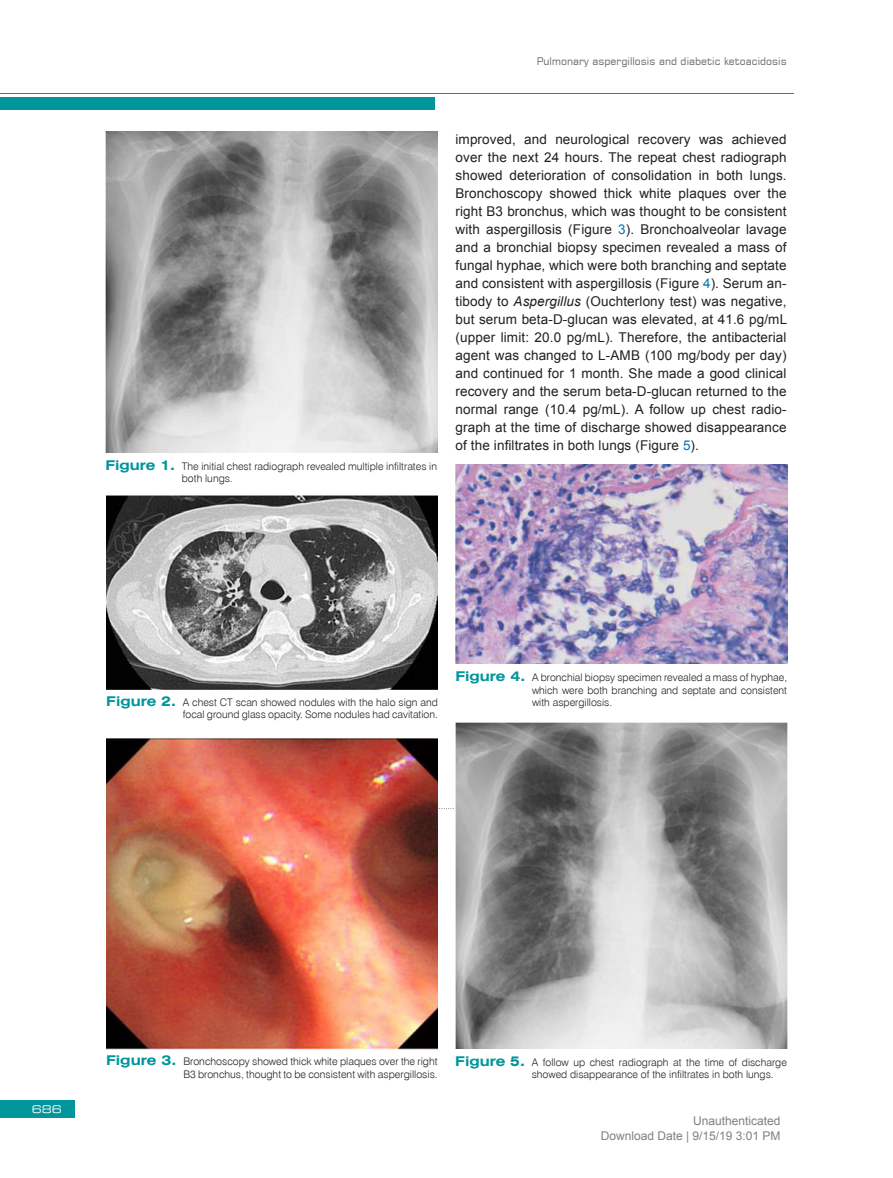
<style>
.page{position:relative;width:893px;height:1178px;background:#fff}
.page>*{position:absolute;margin:0;border:0;box-sizing:border-box;transform-origin:0 0}
.t1{font:13.5px/18px "Arial";letter-spacing:.01em;color:#231f20;text-align:justify}
.t2{font:12px/15px "Arial";color:#808080;text-align:right}
.t3{font:10.5px/12.6px "Swis 721 Lt EU";color:#231f20}
.t4{font:10.5px "Square 721 EU";color:#6c6d70}
.t5{font:10.5px "Square 721 Ex EU";color:#fff}
.s1{font-family:"Swis 721 Ex EU";font-weight:700;font-size:13.5px;color:#00969c}
.s2{color:#0074be}
.s3{font-style:italic}
</style>
<div class="page">
<div style="left:0;top:97px;width:435px;height:12px;background:#00969c"></div>
<div style="left:0;top:1100px;width:75px;height:17px;background:#00969c"></div>
<hr style="left:0;top:94px;width:794px;height:1px;background:#00969c">
<img style="left:106px;top:132px;width:331px;height:320px">
<img style="left:106px;top:495px;width:332px;height:195px">
<img style="left:106px;top:739px;width:332px;height:310px">
<img style="left:456px;top:464px;width:331px;height:199px">
<img style="left:455px;top:723px;width:332px;height:326px">
<p class="t4" style="left:537px;top:54px;width:252px">Pulmonary aspergillosis and diabetic ketoacidosis</p>
<p class="t3" style="left:182px;top:460px;width:257px;text-indent:-77px"><span class="s1">Figure 1.</span> The initial chest radiograph revealed multiple infiltrates in both lungs.</p>
<p class="t1" style="left:455px;top:130px;width:333px">improved, and neurological recovery was achieved over the next 24 hours. The repeat chest radiograph showed deterioration of consolidation in both lungs.<br>Bronchoscopy showed thick white plaques over the right B3 bronchus, which was thought to be consistent with aspergillosis (Figure <span class="s2">3</span>). Bronchoalveolar lavage and a bronchial biopsy specimen revealed a mass of fungal hyphae, which were both branching and septate and consistent with aspergillosis (Figure <span class="s2">4</span>). Serum an&shy;tibody to <span class="s3">Aspergillus</span> (Ouchterlony test) was negative, but serum beta-D-glucan was elevated, at 41.6 pg/mL (upper limit: 20.0 pg/mL). Therefore, the antibacterial agent was changed to L-AMB (100 mg/body per day) and continued for 1 month. She made a good clinical recovery and the serum beta-D-glucan returned to the normal range (10.4 pg/mL). A follow up chest radio&shy;graph at the time of discharge showed disappearance of the infiltrates in both lungs (Figure <span class="s2">5</span>).</p>
<p class="t3" style="left:106px;top:696px;width:333px;text-align:right"><span class="s1">Figure 2.</span> A chest CT scan showed nodules with the halo sign and focal ground glass opacity. Some nodules had cavitation.</p>
<p class="t3" style="left:532px;top:671px;width:257px;text-align:justify;text-indent:-77px"><span class="s1">Figure 4.</span> A bronchial biopsy specimen revealed a mass of hyphae, which were both branching and septate and consistent with aspergillosis.</p>
<p class="t5" style="left:32px;top:1102px;width:31px">686</p>
<p class="t3" style="left:106px;top:1055px;width:333px;text-align:right"><span class="s1">Figure 3.</span> Bronchoscopy showed thick white plaques over the right<br>B3 bronchus, thought to be consistent with aspergillosis.</p>
<p class="t3" style="left:532px;top:1056px;width:257px;text-indent:-77px"><span class="s1">Figure 5.</span> A follow up chest radiograph at the time of discharge showed disappearance of the infiltrates in both lungs.</p>
<p class="t2" style="left:601px;top:1115px;width:181px">Unauthenticated<br>Download Date | 9/15/19 3:01 PM</p>
</div>
